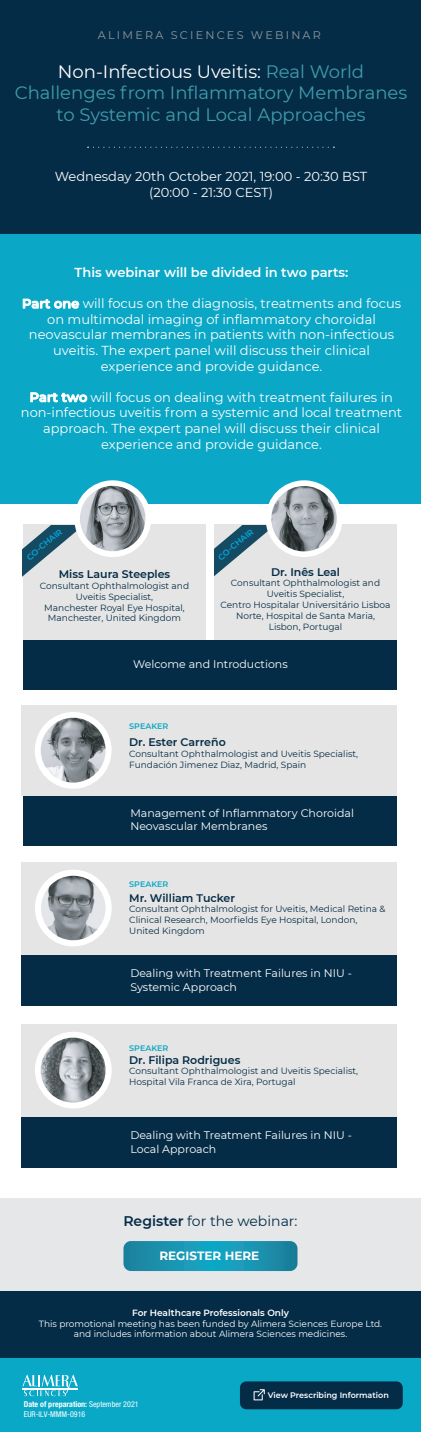
<style>
.page{position:relative;width:421px;height:1432px;background:#fff}
.page>*{position:absolute;margin:0;border:0;box-sizing:border-box;transform-origin:0 0}
.t1{font:18px/21.6px "Montserrat";color:#409cad;text-align:center}
.t2{font:14px "Montserrat";color:#052c46}
.t3{font:13px/15.6px "Montserrat";color:#fff;text-align:center}
.t4{font:600 13px "Montserrat";color:#fff}
.t5{font:700 12px "Montserrat";color:#fff}
.t6{font:11.2px "Montserrat";letter-spacing:.2em;color:#90979e}
.t7{font:11px/13.2px "Montserrat";color:#fff}
.t8{font:600 11px "Montserrat";color:#052c46}
.t9{font:9px/10.8px "Montserrat";color:#062c46}
.t10{font:9px/10.8px "Montserrat";color:#fff;text-align:center}
.t11{font:600 9px "Montserrat";color:#fff}
.t12{font:600 8.2px "Montserrat";color:#00aadf}
.t13{font:condensed 8px/9.5px "Helvetica Neue";color:#fff}
.t14{font:600 8px "Montserrat";color:#fff}
.t15{font:600 8px "Montserrat";letter-spacing:-.005em;color:#0ba7c6}
.s1{color:#fff}
.s2{font-weight:600}
.s3{font-weight:700}
</style>
<div class="page">
<div style="left:22px;top:1024px;width:375px;height:93px;background:#e4e5e4"></div>
<div style="left:23px;top:796px;width:373px;height:49px;background:#052c46"></div>
<div style="left:214px;top:524px;width:182px;height:116px;background:#e4e5e4"></div>
<div style="left:0;top:1290px;width:421px;height:141px;background:#052c46"></div>
<div style="left:0;top:1358px;width:421px;height:73px;background:#09a8c7"></div>
<div style="left:0;top:0;width:421px;height:235px;background:#052c46"></div>
<svg style="left:88px;top:147px;width:246px;height:1px"></svg>
<div style="left:0;top:234px;width:421px;height:270px;background:#0ba7c6"></div>
<div style="left:0;top:1197px;width:421px;height:93px;background:#e6e7e9"></div>
<svg style="left:123px;top:1241px;width:174px;height:29px;background:#1a94b1"></svg>
<hr style="left:22px;top:1388px;width:56px;height:1px;background:#fff">
<svg style="left:23px;top:1374px;width:55px;height:22px"></svg>
<div style="left:240px;top:1381px;width:162px;height:28px;background:#052c46;border-radius:6px"></div>
<svg style="left:253px;top:1389px;width:11px;height:11px"></svg>
<div style="left:23px;top:640px;width:373px;height:49px;background:#052c46"></div>
<div style="left:23px;top:524px;width:182px;height:116px;background:#e4e5e4"></div>
<div style="left:22px;top:705px;width:375px;height:90px;background:#e4e5e4"></div>
<div style="left:35px;top:712px;width:77px;height:76px;background:#fff;border-radius:50%"></div>
<svg style="left:23px;top:525px;width:53px;height:51px"></svg>
<div style="left:74px;top:480px;width:77px;height:77px;background:#fff;border-radius:50%"></div>
<img style="left:80px;top:486px;width:65px;height:65px;border-radius:33px">
<svg style="left:214px;top:525px;width:53px;height:52px"></svg>
<svg style="left:265px;top:480px;width:77px;height:77px"></svg>
<img style="left:271px;top:486px;width:65px;height:65px;border-radius:33px">
<img style="left:41px;top:717px;width:65px;height:65px;border-radius:32px">
<div style="left:22px;top:955px;width:375px;height:51px;background:#052c46"></div>
<div style="left:22px;top:862px;width:375px;height:93px;background:#e4e5e4"></div>
<div style="left:35px;top:869px;width:77px;height:77px;background:#fff;border-radius:50%"></div>
<img style="left:41px;top:875px;width:64px;height:65px;border-radius:32px">
<div style="left:22px;top:1117px;width:375px;height:51px;background:#052c46"></div>
<div style="left:35px;top:1031px;width:77px;height:77px;background:#fff;border-radius:50%"></div>
<img style="left:41px;top:1037px;width:64px;height:65px;border-radius:32px">
<p class="t6" style="left:98px;top:27px;width:224px">ALIMERA SCIENCES WEBINAR</p>
<h1 class="t1" style="left:15px;top:60px;width:394px"><span class="s1">Non-Infectious Uveitis:</span> Real World<br>Challenges from Inflammatory Membranes to Systemic and Local Approaches</h1>
<h3 class="t3" style="left:55px;top:168px;width:314px">Wednesday 20th October 2021, 19:00 - 20:30 BST (20:00 - 21:30 CEST)</h3>
<h3 class="t4" style="left:75px;top:263px;width:275px">This webinar will be divided in two parts:</h3>
<p class="t3" style="left:22px;top:295px;width:380px"><span class="s2">Part one</span> will focus on the diagnosis, treatments and focus on multimodal imaging of inflammatory choroidal neovascular membranes in patients with non-infectious uveitis. The expert panel will discuss their clinical experience and provide guidance.</p>
<h3 class="t3" style="left:21px;top:389px;width:382px"><span class="s2">Part two</span> will focus on dealing with treatment failures in non-infectious uveitis from a systemic and local treatment approach. The expert panel will discuss their clinical experience and provide guidance.</h3>
<p class="t12" style="left:24px;top:554px;width:45px;rotate:-40deg">CO-CHAIR</p>
<p class="t12" style="left:215px;top:554px;width:45px;rotate:-40deg">CO-CHAIR</p>
<p class="t8" style="left:271px;top:564px;width:71px">Dr. Inês Leal</p>
<p class="t9" style="left:220px;top:577px;width:171px;text-align:center">Consultant Ophthalmologist and<br>Uveitis Specialist,<br>Centro Hospitalar Universitário Lisboa<br>Norte, Hospital de Santa Maria,<br>Lisbon, Portugal</p>
<p class="t8" style="left:59px;top:566px;width:113px">Miss Laura Steeples</p>
<p class="t9" style="left:40px;top:580px;width:150px;text-align:center">Consultant Ophthalmologist and<br>Uveitis Specialist,<br>Manchester Royal Eye Hospital,<br>Manchester, United Kingdom</p>
<p class="t7" style="left:133px;top:657px;width:156px">Welcome and Introductions</p>
<p class="t15" style="left:129px;top:720px;width:41px">SPEAKER</p>
<p class="t8" style="left:129px;top:734px;width:98px">Dr. Ester Carreño</p>
<p class="t9" style="left:129px;top:748px;width:230px">Consultant Ophthalmologist and Uveitis Specialist,<br>Fundación Jimenez Diaz, Madrid, Spain</p>
<p class="t7" style="left:130px;top:806px;width:225px">Management of Inflammatory Choroidal<br>Neovascular Membranes</p>
<p class="t15" style="left:129px;top:878px;width:41px">SPEAKER</p>
<p class="t8" style="left:129px;top:889px;width:107px">Mr. William Tucker</p>
<p class="t9" style="left:129px;top:903px;width:258px">Consultant Ophthalmologist for Uveitis, Medical Retina &amp;<br>Clinical Research, Moorfields Eye Hospital, London,<br>United Kingdom</p>
<p class="t7" style="left:130px;top:966px;width:223px">Dealing with Treatment Failures in NIU -<br>Systemic Approach</p>
<p class="t15" style="left:129px;top:1042px;width:41px">SPEAKER</p>
<p class="t8" style="left:129px;top:1051px;width:113px">Dr. Filipa Rodrigues</p>
<p class="t9" style="left:129px;top:1065px;width:230px">Consultant Ophthalmologist and Uveitis Specialist,<br>Hospital Vila Franca de Xira, Portugal</p>
<p class="t7" style="left:130px;top:1128px;width:223px">Dealing with Treatment Failures in NIU -<br>Local Approach</p>
<h2 class="t2" style="left:123px;top:1211px;width:176px"><span class="s2">Register</span> for the webinar:</h2>
<h3 class="t5" style="left:159px;top:1247px;width:101px">REGISTER HERE</h3>
<p class="t11" style="left:132px;top:1306px;width:158px">For Healthcare Professionals Only</p>
<p class="t10" style="left:39px;top:1317px;width:344px">This promotional meeting has been funded by Alimera Sciences Europe Ltd. and includes information about Alimera Sciences medicines.</p>
<p class="t13" style="left:24px;top:1399px;width:116px"><span class="s3">Date of preparation:</span> September 2021<br>EUR-ILV-MMM-0916</p>
<p class="t14" style="left:267px;top:1389px;width:122px">View Prescribing Information</p>
</div>
